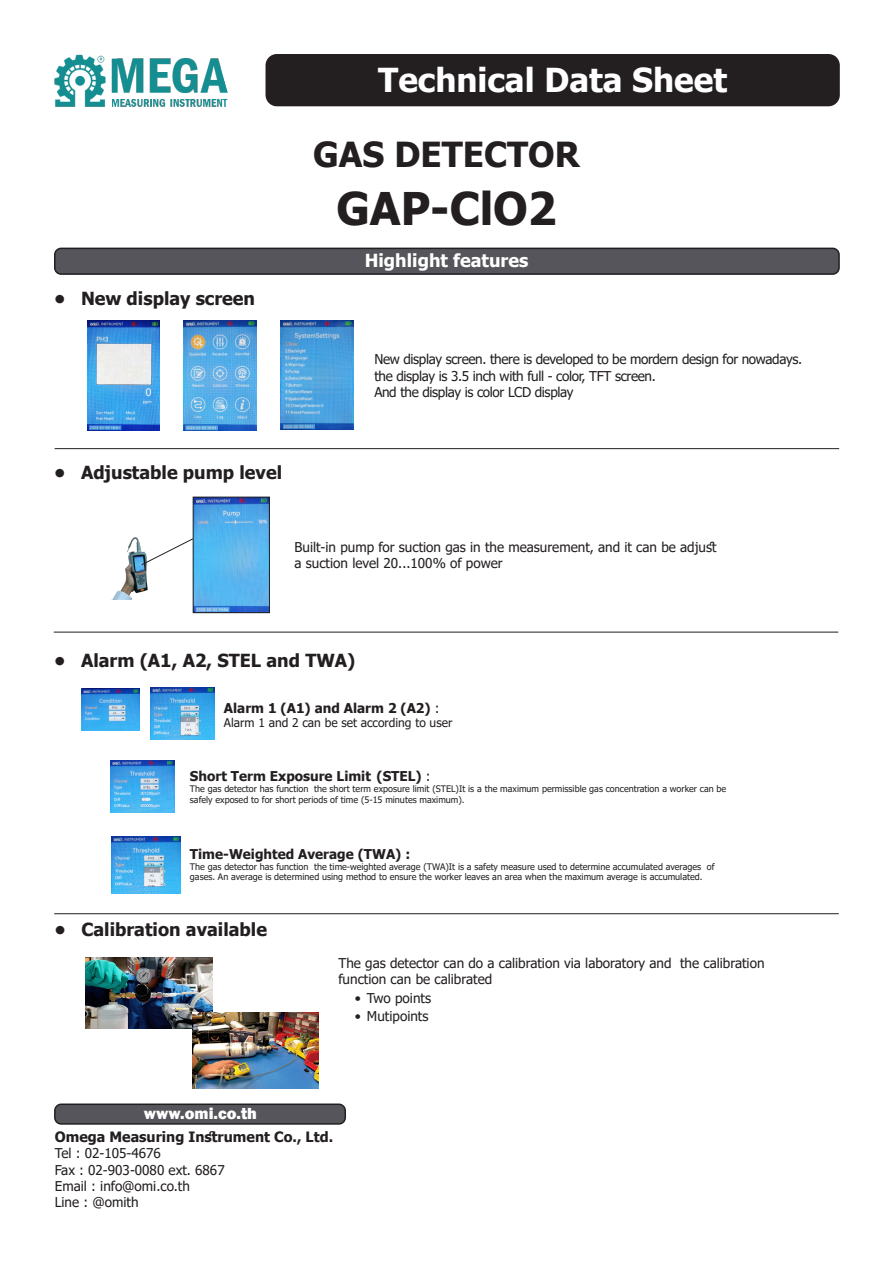
<style>
.page{position:relative;width:893px;height:1263px;background:#fff}
.page>*{position:absolute;margin:0;border:0;box-sizing:border-box;transform-origin:0 0}
.t1{font:700 45px "Tahoma";color:#231f20}
.t2{font:700 34.5px "Tahoma";color:#231f20}
.t3{font:700 33px "Tahoma";color:#fff}
.t4{font:700 18px "Tahoma";color:#231f20}
.t5{font:700 18px "Tahoma";color:#fff}
.t6{font:800 16.5px "Franklin Gothic";color:#fff}
.t7{font:700 14.25px "Tahoma";color:#231f20}
.t8{font:13.5px/16.5px "Tahoma";color:#231f20}
.t9{font:13.5px "Tahoma";letter-spacing:-.025em;color:#231f20}
.t10{font:700 13.5px "Tahoma";color:#231f20}
.t11{font:12px "Tahoma";color:#231f20}
.t12{font:9px/10.8px "Tahoma";color:#231f20}
.s1{font-weight:400}
</style>
<div class="page">
<img style="left:55px;top:54px;width:173px;height:52px">
<div style="left:266px;top:54px;width:574px;height:52px;background:#231f20;border-radius:11px"></div>
<div style="left:55px;top:1104px;width:290px;height:20px;background:#55555b;border-radius:6px"></div>
<div style="left:54px;top:1103px;width:292px;height:22px;border:2px solid #231f20;border-radius:6px"></div>
<div style="left:55px;top:248px;width:784px;height:26px;background:#55555b;border-radius:6px"></div>
<div style="left:54px;top:248px;width:786px;height:27px;border:2px solid #231f20;border-radius:6px"></div>
<hr style="left:55px;top:448px;width:784px;height:1px;background:#231f20">
<hr style="left:54px;top:913px;width:785px;height:1px;background:#231f20">
<img style="left:87px;top:320px;width:72px;height:111px">
<img style="left:184px;top:321px;width:72px;height:109px">
<img style="left:280px;top:321px;width:73px;height:109px">
<hr style="left:54px;top:632px;width:784px;height:1px;background:#231f20">
<img style="left:111px;top:537px;width:37px;height:63px">
<svg style="left:141px;top:538px;width:52px;height:27px"></svg>
<img style="left:195px;top:499px;width:73px;height:112px">
<div style="left:193px;top:497px;width:77px;height:116px;border:1px solid #231f20"></div>
<img style="left:81px;top:688px;width:58px;height:42px">
<img style="left:111px;top:836px;width:69px;height:58px">
<img style="left:110px;top:760px;width:65px;height:52px">
<img style="left:85px;top:957px;width:128px;height:71px">
<img style="left:193px;top:1012px;width:125px;height:77px">
<img style="left:150px;top:687px;width:65px;height:53px">
<p class="t3" style="left:378px;top:57px;width:351px">Technical Data Sheet</p>
<p class="t2" style="left:313px;top:130px;width:268px">GAS DETECTOR</p>
<p class="t1" style="left:336px;top:177px;width:222px">GAP-ClO2</p>
<p class="t4" style="left:54px;top:286px;width:203px">• New display screen</p>
<p class="t5" style="left:365px;top:248px;width:165px">Highlight features</p>
<p class="t9" style="left:374px;top:350px;width:429px">New display screen. there is developed to be mordern design for nowadays.</p>
<p class="t9" style="left:374px;top:367px;width:283px">the display is 3.5 inch with full - color, TFT screen.</p>
<p class="t9" style="left:374px;top:383px;width:201px">And the display is color LCD display</p>
<p class="t4" style="left:54px;top:460px;width:230px">• Adjustable pump level</p>
<p class="t8" style="left:295px;top:539px;width:423px">Built-in pump for suction gas in the measurement, and it can be adjust a suction level 20...100% of power</p>
<p class="t4" style="left:54px;top:647px;width:303px">• Alarm (A1, A2, STEL and TWA)</p>
<p class="t10" style="left:224px;top:698px;width:217px">Alarm 1 (A1) and Alarm 2 (A2) <span class="s1">:</span></p>
<p class="t11" style="left:224px;top:714px;width:230px">Alarm 1 and 2 can be set according to user</p>
<p class="t10" style="left:190px;top:766px;width:242px">Short Term Exposure Limit (STEL) <span class="s1">:</span></p>
<p class="t12" style="left:190px;top:783px;width:538px">The gas detector has function the short term exposure limit (STEL)It is a the maximum permissible gas concentration a worker can be safely exposed to for short periods of time (5-15 minutes maximum).</p>
<p class="t10" style="left:190px;top:844px;width:222px">Time-Weighted Average (TWA) :</p>
<p class="t12" style="left:190px;top:861px;width:526px">The gas detector has function the time-weighted average (TWA)It is a safety measure used to determine accumulated averages of gases. An average is determined using method to ensure the worker leaves an area when the maximum average is accumulated.</p>
<p class="t4" style="left:54px;top:917px;width:214px">• Calibration available</p>
<p class="t6" style="left:144px;top:1102px;width:115px">www.omi.co.th</p>
<p class="t8" style="left:338px;top:955px;width:428px">The gas detector can do a calibration via laboratory and the calibration function can be calibrated</p>
<p class="t8" style="left:355px;top:991px;width:78px">• Two points</p>
<p class="t8" style="left:355px;top:1009px;width:75px">• Mutipoints</p>
<p class="t7" style="left:55px;top:1127px;width:280px">Omega Measuring Instrument Co., Ltd.</p>
<p class="t8" style="left:55px;top:1146px;width:108px">Tel : 02-105-4676</p>
<p class="t8" style="left:55px;top:1162px;width:171px">Fax : 02-903-0080 ext. 6867</p>
<p class="t8" style="left:55px;top:1178px;width:137px">Email : info@omi.co.th</p>
<p class="t8" style="left:55px;top:1194px;width:85px">Line : @omith</p>
</div>
